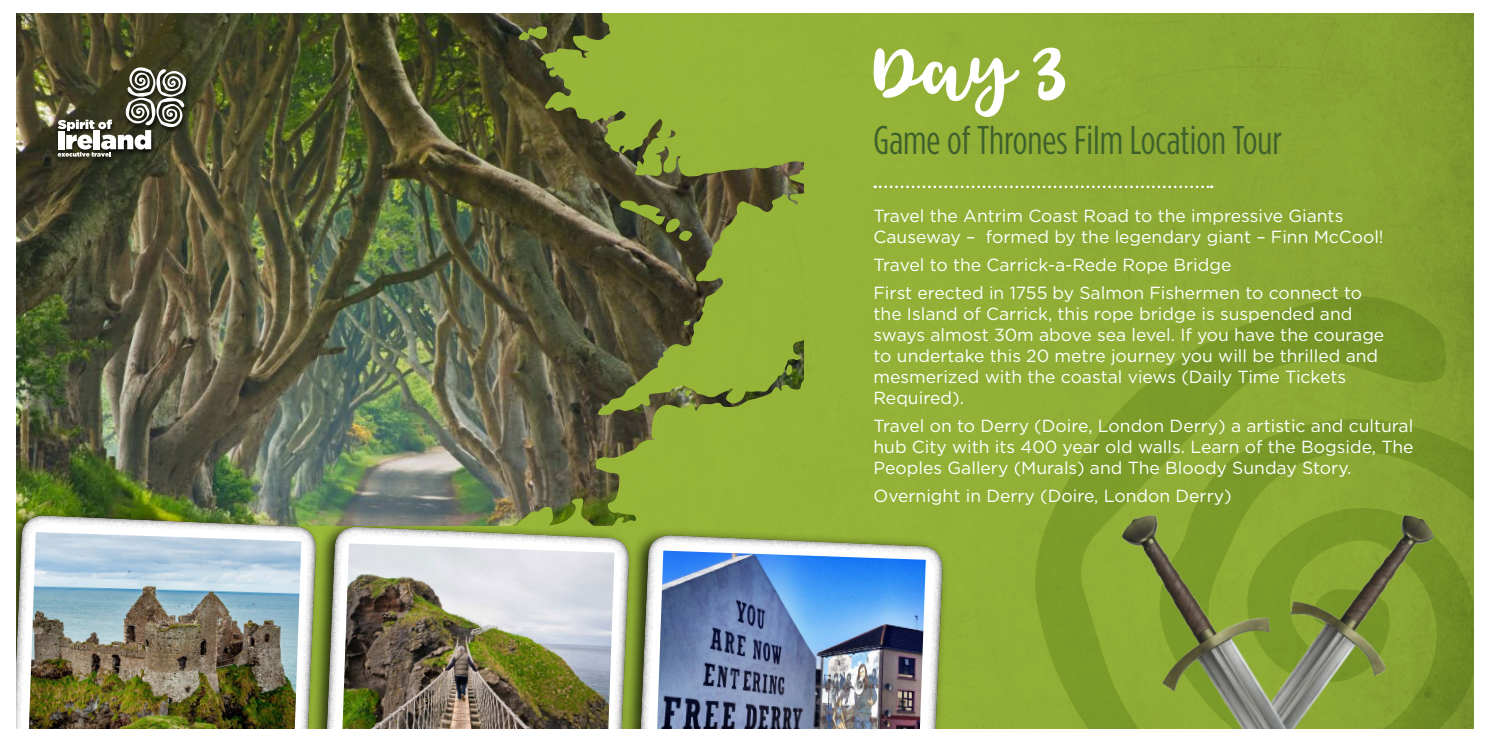
<style>
.page{position:relative;width:1489px;height:745px;background:#fff}
.page>*{position:absolute;margin:0;border:0;box-sizing:border-box;transform-origin:0 0}
.t1{font:61.25px "Tingler Script";color:#fff}
.t2{font:40px "Gotham Condensed";color:#3e602c}
.t3{font:17.5px/21px "Gotham";color:#fff}
</style>
<div class="page">
<img style="left:16px;top:13px;width:1458px;height:716px">
<svg style="left:328px;top:516px;width:313px;height:213px"></svg>
<img style="left:16px;top:504px;width:312px;height:225px">
<img style="left:342px;top:543px;width:272px;height:186px">
<img style="left:28px;top:531px;width:273px;height:198px">
<svg style="left:1032px;top:292px;width:442px;height:203px;background:#84a22f"></svg>
<svg style="left:624px;top:524px;width:330px;height:205px"></svg>
<img style="left:656px;top:550px;width:269px;height:179px">
<img style="left:1067px;top:484px;width:374px;height:11px">
<img style="left:1008px;top:495px;width:466px;height:234px">
<svg style="left:874px;top:185px;width:337px;height:3px"></svg>
<div style="left:55px;top:67px;width:136px;height:96px;background:#000;opacity:.75"></div>
<svg style="left:58px;top:67px;width:129px;height:89px"></svg>
<h1 class="t1" style="left:873px;top:26px;width:199px">Day 3</h1>
<h2 class="t2" style="left:873px;top:117px;width:410px">Game of Thrones Film Location Tour</h2>
<p class="t3" style="left:873px;top:204px;width:511px">Travel the Antrim Coast Road to the impressive Giants<br>Causeway – formed by the legendary giant – Finn McCool!</p>
<p class="t3" style="left:873px;top:250px;width:490px;line-height:28.1px">Travel to the Carrick-a-Rede Rope Bridge<br>First erected in 1755 by Salmon Fishermen to connect to</p>
<p class="t3" style="left:873px;top:303px;width:512px">the Island of Carrick, this rope bridge is suspended and sways almost 30m above sea level. If you have the courage to undertake this 20 metre journey you will be thrilled and mesmerized with the coastal views (Daily Time Tickets Required).</p>
<p class="t3" style="left:873px;top:415px;width:541px;text-align:justify">Travel on to Derry (Doire, London Derry) a artistic and cultural hub City with its 400 year old walls. Learn of the Bogside, The Peoples Gallery (Murals) and The Bloody Sunday Story.</p>
<p class="t3" style="left:873px;top:485px;width:360px">Overnight in Derry (Doire, London Derry)</p>
</div>
